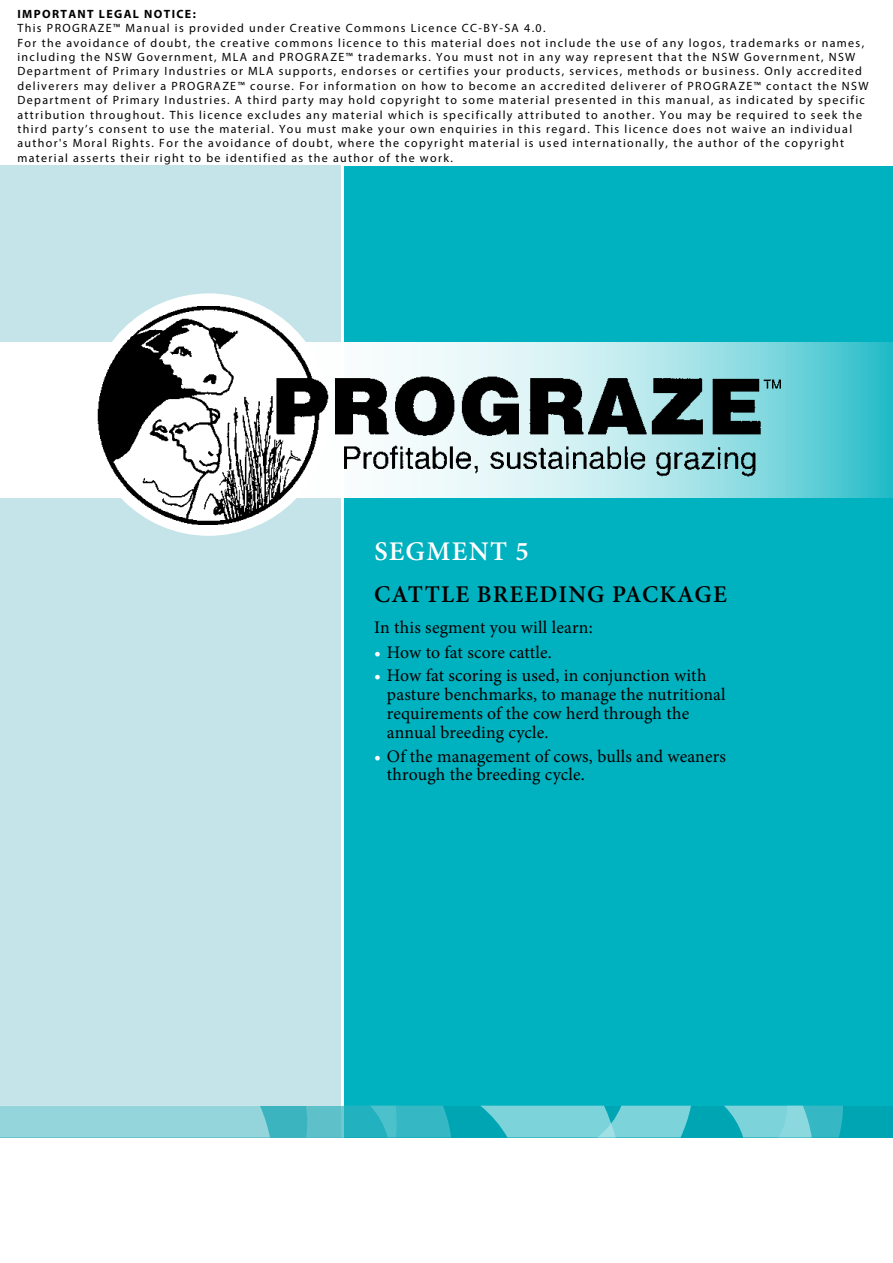
<style>
.page{position:relative;width:893px;height:1263px;background:#fff}
.page>*{position:absolute;margin:0;border:0;box-sizing:border-box;transform-origin:0 0}
.t1{font:600 27px "Minion Pro";letter-spacing:.05em;color:#fff}
.t2{font:600 24px "Minion Pro";letter-spacing:.05em;color:#000}
.t3{font:17.7px/18.8px "Minion Pro";letter-spacing:.005em;color:#000}
.t4{font:12px/14.4px "Myriad Pro";letter-spacing:.11em;color:#000}
.t5{font:700 12px "Myriad Pro";letter-spacing:.115em;color:#000}
.s1{color:#fff}
</style>
<div class="page">
<div style="left:0;top:166px;width:340px;height:971px;background:#c5e4e9"></div>
<div style="left:88px;top:293px;width:242px;height:243px;background:#fff;border-radius:50%"></div>
<div style="left:344px;top:166px;width:549px;height:971px;background:#00b1bf"></div>
<svg style="left:0;top:342px;width:893px;height:155px;background:#a2e2e7"></svg>
<img style="left:96px;top:305px;width:690px;height:219px">
<svg style="left:270px;top:1106px;width:623px;height:31px;fill:#00a5b3"></svg>
<div style="left:0;top:1106px;width:270px;height:31px;background:#94d5db"></div>
<svg style="left:306px;top:1106px;width:145px;height:31px;background:#3cb9c4"></svg>
<svg style="left:724px;top:1106px;width:119px;height:31px;background:#5dc7d0"></svg>
<svg style="left:480px;top:1106px;width:211px;height:31px;background:#6dcdd5"></svg>
<p class="t5" style="left:17px;top:6px;width:180px">IMPORTANT LEGAL NOTICE:</p>
<p class="t4" style="left:17px;top:21px;width:853px">This PROGRAZE™ Manual is provided under Creative Commons Licence CC-BY-SA 4.0.<br>For the avoidance of doubt, the creative commons licence to this material does not include the use of any logos, trademarks or names, including the NSW Government, MLA and PROGRAZE™ trademarks. You must not in any way represent that the NSW Government, NSW Department of Primary Industries or MLA supports, endorses or certifies your products, services, methods or business. Only accredited deliverers may deliver a PROGRAZE™ course. For information on how to become an accredited deliverer of PROGRAZE™ contact the NSW Department of Primary Industries. A third party may hold copyright to some material presented in this manual, as indicated by specific attribution throughout. This licence excludes any material which is specifically attributed to another. You may be required to seek the third party’s consent to use the material. You must make your own enquiries in this regard. This licence does not waive an individual author's Moral Rights. For the avoidance of doubt, where the copyright material is used internationally, the author of the copyright material asserts their right to be identified as the author of the work.</p>
<h1 class="t1" style="left:374px;top:532px;width:156px">SEGMENT 5</h1>
<h2 class="t2" style="left:374px;top:578px;width:354px">CATTLE BREEDING PACKAGE</h2>
<h3 class="t3" style="left:374px;top:618px;width:220px">In this segment you will learn:</h3>
<h3 class="t3" style="left:374px;top:643px;width:179px"><span class="s1">•</span> How to fat score cattle.</h3>
<h3 class="t3" style="left:387px;top:666px;width:340px;text-indent:-13px"><span class="s1">•</span> How fat scoring is used, in conjunction with pasture benchmarks, to manage the nutritional requirements of the cow herd through the annual breeding cycle.</h3>
<h3 class="t3" style="left:387px;top:747px;width:340px;text-indent:-13px"><span class="s1">•</span> Of the management of cows, bulls and weaners through the breeding cycle.</h3>
</div>
